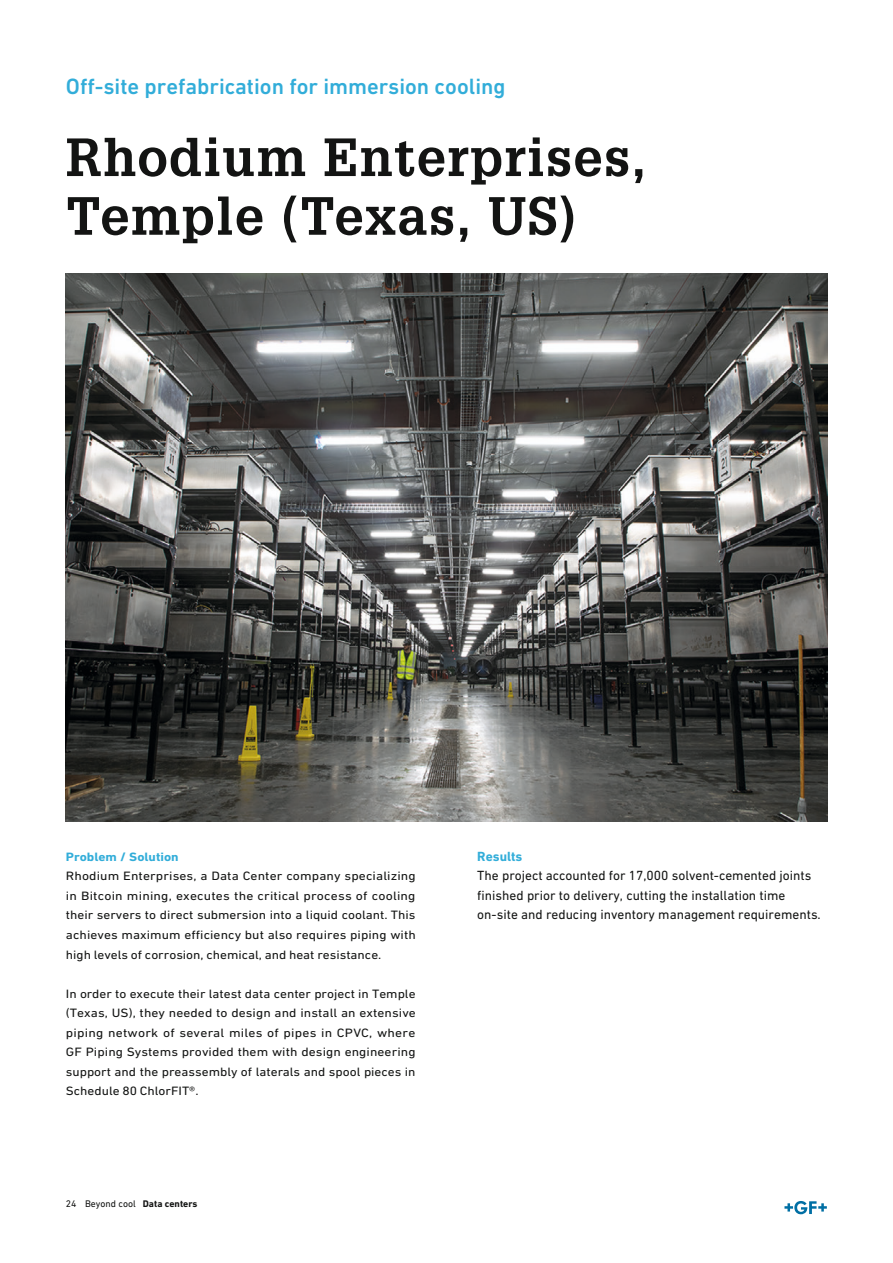
<style>
.page{position:relative;width:893px;height:1263px;background:#fff}
.page>*{position:absolute;margin:0;border:0;box-sizing:border-box;transform-origin:0 0}
.t1{font:700 52.5px/58.7px "Glypha LT Pro";letter-spacing:.025em;color:#131413}
.t2{font:500 22.5px "DIN Next W1 G";color:#32add9}
.t3{font:13.5px/19.5px "DIN Next W1 G";color:#131413}
.t4{font:700 13.5px "DIN Next W1 G";color:#32add9}
.t5{font:12.3px/19.5px "DIN Next W1 G";color:#131413;text-align:justify;scale:1.1 1}
.t6{font:12.3px/19.5px "DIN Next W1 G";color:#131413;text-align:justify;scale:1.11 1}
.t7{font:700 12.3px "DIN Next W1 G";color:#32add9;scale:1.1 1}
.t8{font:9.75px "DIN Next W1 G";color:#131413}
.s1{font-weight:700}
</style>
<div class="page">
<img style="left:65px;top:274px;width:762px;height:547px">
<svg style="left:784px;top:1201px;width:43px;height:13px"></svg>
<h2 class="t2" style="left:66px;top:73px;width:441px">Off-site prefabrication for immersion cooling</h2>
<h1 class="t1" style="left:66px;top:127px;width:582px">Rhodium Enterprises,<br>Temple (Texas, US)</h1>
<p class="t7" style="left:66px;top:849px;width:104px">Problem / Solution</p>
<p class="t6" style="left:66px;top:866px;width:317px">Rhodium Enterprises, a Data Center company specializing in Bitcoin mining, executes the critical process of cooling their servers to direct submersion into a liquid coolant. This achieves maximum efficiency but also requires piping with high levels of corrosion, chemical, and heat resistance.</p>
<p class="t5" style="left:66px;top:983px;width:320px">In order to execute their latest data center project in Temple (Texas, US), they needed to design and install an extensive piping network of several miles of pipes in CPVC, where GF Piping Systems provided them with design engineering support and the preassembly of laterals and spool pieces in Schedule 80 ChlorFIT®.</p>
<p class="t8" style="left:66px;top:1197px;width:133px">24 Beyond cool <span class="s1">Data centers</span></p>
<p class="t4" style="left:477px;top:848px;width:47px">Results</p>
<p class="t3" style="left:477px;top:866px;width:345px">The project accounted for 17,000 solvent-cemented joints finished prior to delivery, cutting the installation time on-site and reducing inventory management requirements.</p>
</div>
